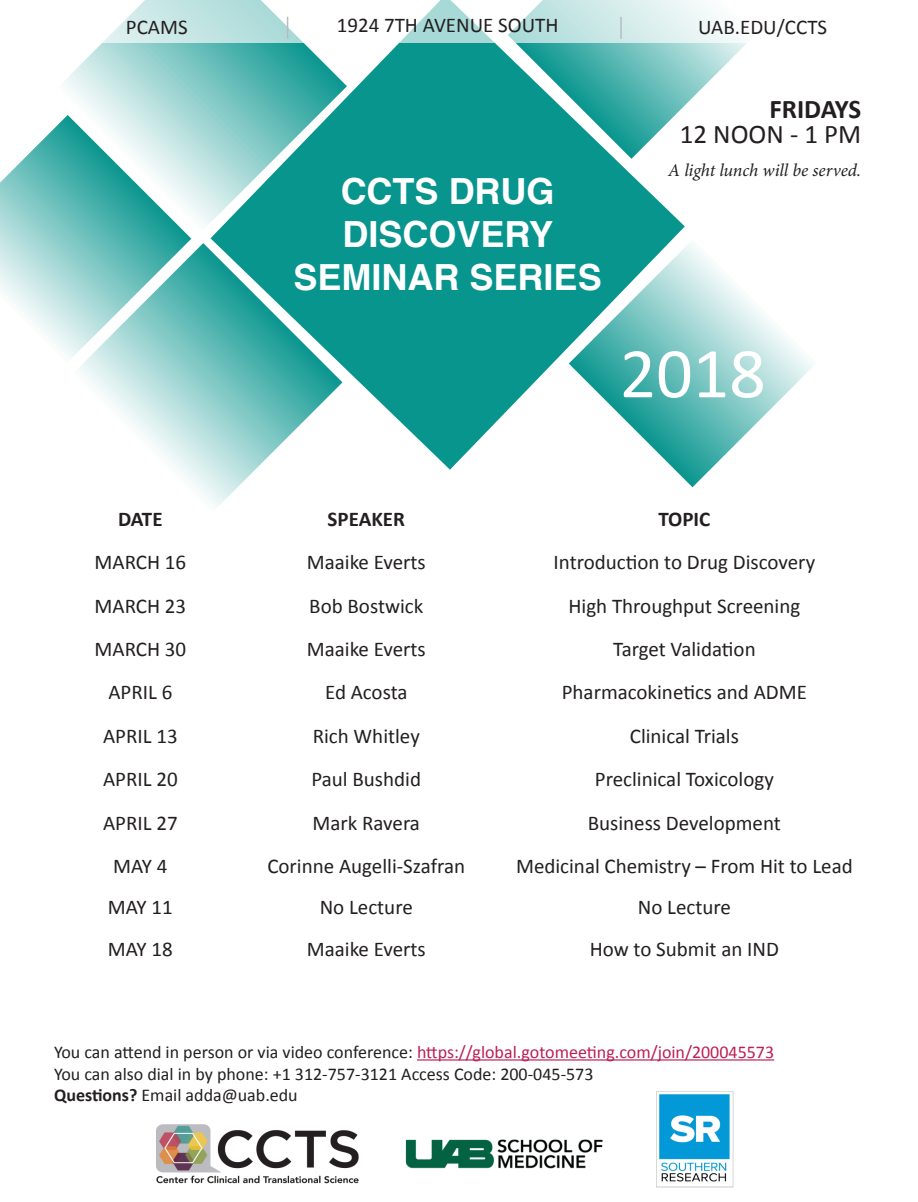
<style>
.page{position:relative;width:918px;height:1202px;background:#fff}
.page>*{position:absolute;margin:0;border:0;box-sizing:border-box;transform-origin:0 0}
.t1{font:72px "Calibri";color:#fff}
.t2{font:700 36px/43.2px "Helvetica";color:#fff}
.t3{font:27px/25.5px "Calibri";color:#231f20;text-align:right}
.t4{font:21px "Calibri";color:#231f20}
.t5{font:700 21px "Calibri";color:#231f20}
.t6{font:18px/21.6px "Calibri";color:#231f20}
.t7{font:italic 18px "Minion Pro";letter-spacing:-.005em;color:#231f20}
.s1{font-weight:700}
.s2{color:#bc1e51}
</style>
<div class="page">
<svg style="left:64px;top:42px;width:147px;height:184px;background:#bae1df"></svg>
<svg style="left:211px;top:42px;width:474px;height:428px;fill:#08958e"></svg>
<svg style="left:508px;top:42px;width:239px;height:117px"></svg>
<svg style="left:103px;top:0;width:636px;height:42px"></svg>
<svg style="left:569px;top:238px;width:244px;height:249px"></svg>
<svg style="left:79px;top:243px;width:263px;height:264px"></svg>
<svg style="left:0;top:115px;width:191px;height:249px"></svg>
<img style="left:156px;top:1124px;width:203px;height:60px">
<svg style="left:287px;top:17px;width:1px;height:22px"></svg>
<hr style="left:417px;top:1059px;width:357px;height:1px;background:#bc1e51">
<hr style="left:620px;top:17px;width:2px;height:22px;background:#babbbf">
<img style="left:405px;top:1139px;width:198px;height:30px">
<img style="left:656px;top:1091px;width:78px;height:97px">
<p class="t4" style="left:126px;top:14px;width:63px">PCAMS</p>
<p class="t4" style="left:337px;top:12px;width:223px">1924 7TH AVENUE SOUTH</p>
<p class="t4" style="left:698px;top:14px;width:130px">UAB.EDU/CCTS</p>
<p class="t2" style="left:341px;top:170px;width:215px">CCTS DRUG<br>DISCOVERY</p>
<p class="t2" style="left:294px;top:256px;width:310px">SEMINAR SERIES</p>
<p class="t3" style="left:680px;top:96px;width:183px"><span class="s1">FRIDAYS<br></span>12 NOON - 1 PM</p>
<p class="t7" style="left:668px;top:158px;width:194px">A light lunch will be served.</p>
<p class="t1" style="left:620px;top:328px;width:148px">2018</p>
<p class="t5" style="left:118px;top:505px;width:46px">DATE</p>
<p class="t5" style="left:328px;top:505px;width:79px">SPEAKER</p>
<p class="t5" style="left:658px;top:505px;width:53px">TOPIC</p>
<p class="t4" style="left:95px;top:549px;width:93px">MARCH 16</p>
<p class="t4" style="left:307px;top:549px;width:121px">Maaike Everts</p>
<p class="t4" style="left:554px;top:549px;width:263px">Introduction to Drug Discovery</p>
<p class="t4" style="left:95px;top:592px;width:93px">MARCH 23</p>
<p class="t4" style="left:309px;top:592px;width:116px">Bob Bostwick</p>
<p class="t4" style="left:568px;top:592px;width:233px">High Throughput Screening</p>
<p class="t4" style="left:95px;top:635px;width:93px">MARCH 30</p>
<p class="t4" style="left:307px;top:635px;width:121px">Maaike Everts</p>
<p class="t4" style="left:613px;top:635px;width:144px">Target Validation</p>
<p class="t4" style="left:108px;top:679px;width:65px">APRIL 6</p>
<p class="t4" style="left:325px;top:679px;width:84px">Ed Acosta</p>
<p class="t4" style="left:562px;top:679px;width:247px">Pharmacokinetics and ADME</p>
<p class="t4" style="left:103px;top:722px;width:76px">APRIL 13</p>
<p class="t4" style="left:313px;top:722px;width:109px">Rich Whitley</p>
<p class="t4" style="left:630px;top:722px;width:111px">Clinical Trials</p>
<p class="t4" style="left:103px;top:766px;width:76px">APRIL 20</p>
<p class="t4" style="left:311px;top:766px;width:111px">Paul Bushdid</p>
<p class="t4" style="left:595px;top:766px;width:181px">Preclinical Toxicology</p>
<p class="t4" style="left:103px;top:809px;width:76px">APRIL 27</p>
<p class="t4" style="left:313px;top:809px;width:109px">Mark Ravera</p>
<p class="t4" style="left:588px;top:809px;width:195px">Business Development</p>
<p class="t4" style="left:113px;top:852px;width:56px">MAY 4</p>
<p class="t4" style="left:267px;top:852px;width:199px">Corinne Augelli-Szafran</p>
<p class="t4" style="left:516px;top:852px;width:338px">Medicinal Chemistry – From Hit to Lead</p>
<p class="t4" style="left:108px;top:893px;width:66px">MAY 11</p>
<p class="t4" style="left:320px;top:893px;width:95px">No Lecture</p>
<p class="t4" style="left:638px;top:893px;width:95px">No Lecture</p>
<p class="t4" style="left:108px;top:936px;width:66px">MAY 18</p>
<p class="t4" style="left:307px;top:936px;width:121px">Maaike Everts</p>
<p class="t4" style="left:590px;top:936px;width:191px">How to Submit an IND</p>
<p class="t6" style="left:54px;top:1041px;width:722px">You can attend in person or via video conference: <span class="s2">https://global.gotomeeting.com/join/200045573<br></span>You can also dial in by phone: +1 312-757-3121 Access Code: 200-045-573</p>
<p class="t6" style="left:54px;top:1084px;width:245px"><span class="s1">Questions?</span> Email adda@uab.edu</p>
</div>
